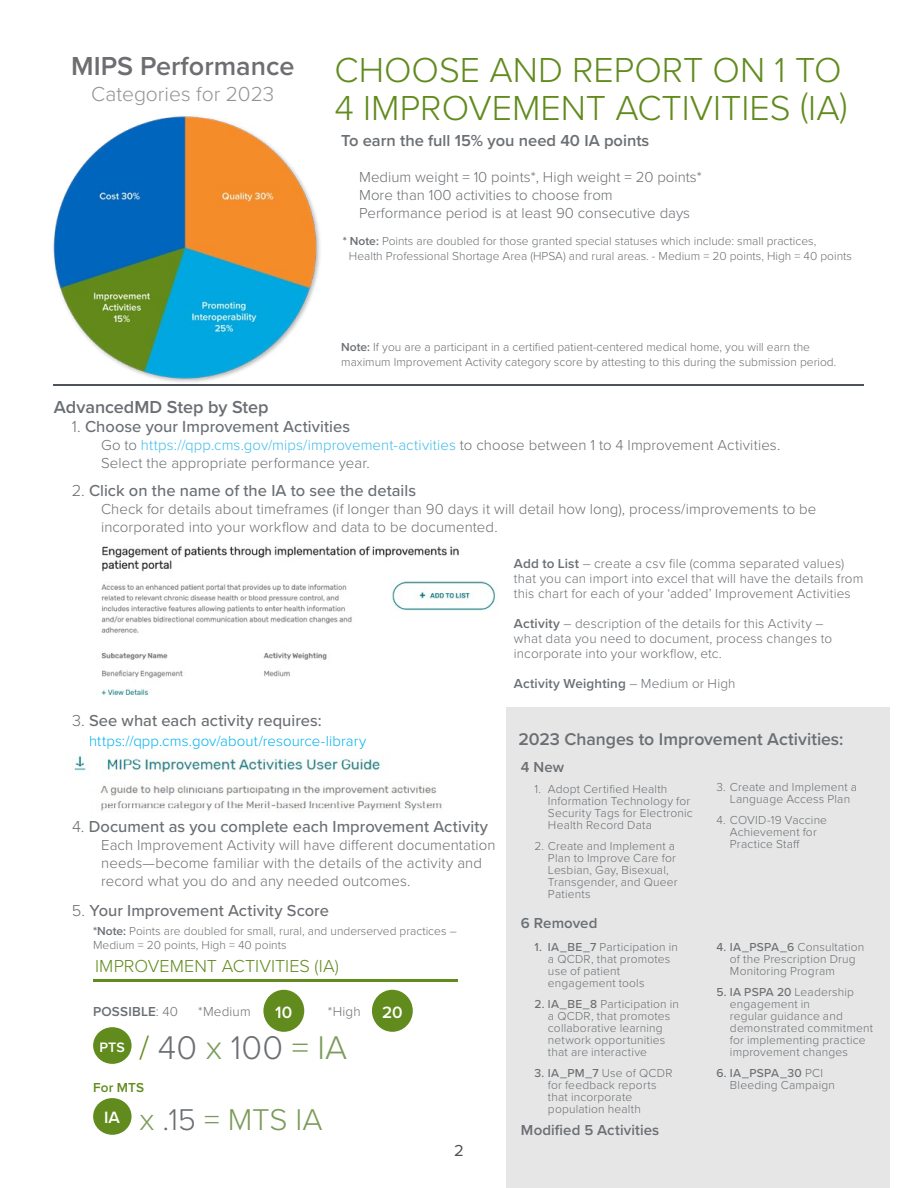
<style>
.page{position:relative;width:918px;height:1188px;background:#fff}
.page>*{position:absolute;margin:0;border:0;box-sizing:border-box;transform-origin:0 0}
.t1{font:300 36px/37.2px "Proxima Nova";color:#618b1d}
.t2{font:300 34.05px "Proxima Nova";letter-spacing:.005em;color:#6b6f73}
.t3{font:300 31.2px "Proxima Nova";letter-spacing:-.005em;color:#7b9b5a}
.t4{font:600 27px "Proxima Nova";color:#6e6d71}
.t5{font:300 21px "Proxima Nova";color:#949295}
.t6{font:300 18px "Proxima Nova";color:#618b1d}
.t7{font:600 18px "Proxima Nova";letter-spacing:-.005em;color:#6b6f73}
.t8{font:600 17.7px "Proxima Nova";color:#6b6f73}
.t9{font:600 16.95px "Proxima Nova";color:#fff}
.t10{font:500 16.5px "Proxima Nova";color:#6b6f73}
.t11{font:600 16.5px "Proxima Nova";color:#6b6f73}
.t12{font:16.5px "Proxima Nova";color:#4d5054}
.t13{font:300 15px/18px "Proxima Nova";letter-spacing:.005em;color:#6b6f73}
.t14{font:300 15px "Proxima Nova";letter-spacing:.005em;color:#00b3ef}
.t15{font:600 15px "Proxima Nova";letter-spacing:.005em;color:#6b6f73}
.t16{font:600 14.1px "Proxima Nova";color:#fff}
.t17{font:300 13.5px/15px "Proxima Nova";letter-spacing:.01em;color:#6b6f73}
.t18{font:600 13.5px "Proxima Nova";letter-spacing:.01em;color:#6b6f73}
.t19{font:600 13.5px "Proxima Nova";letter-spacing:.01em;color:#618b1d}
.t20{font:300 12px/12px "Proxima Nova";letter-spacing:.015em;color:#6b6f73}
.s1{font-weight:600}
.s2{font-weight:300}
.s3{color:#40bde9}
.s4{color:#618b1d}
.s5{color:#7b9b5a}
.s6{color:#6b6f73}
.s7{font-weight:500}
</style>
<div class="page">
<div style="left:507px;top:707px;width:383px;height:481px;background:#e6e6e6"></div>
<hr style="left:54px;top:384px;width:810px;height:2px;background:#4f545c">
<img style="left:101px;top:546px;width:395px;height:150px">
<img style="left:53px;top:116px;width:267px;height:267px">
<img style="left:74px;top:755px;width:368px;height:57px">
<div style="left:93px;top:1027px;width:39px;height:37px;background:#618b1d;border-radius:50%"></div>
<div style="left:93px;top:1098px;width:39px;height:37px;background:#618b1d;border-radius:50%"></div>
<div style="left:263px;top:990px;width:41px;height:42px;background:#618b1d;border-radius:50%"></div>
<div style="left:372px;top:990px;width:41px;height:42px;background:#618b1d;border-radius:50%"></div>
<hr style="left:93px;top:979px;width:365px;height:3px;background:#618b1d">
<h3 class="t4" style="left:71px;top:46px;width:225px">MIPS Performance</h3>
<h3 class="t5" style="left:91px;top:78px;width:185px">Categories for 2023</h3>
<h1 class="t1" style="left:334px;top:50px;width:515px">CHOOSE AND REPORT ON 1 TO<br>4 IMPROVEMENT ACTIVITIES (IA)</h1>
<h3 class="t11" style="left:341px;top:128px;width:310px">To earn the full 15% you need 40 IA points</h3>
<p class="t13" style="left:359px;top:167px;width:344px">Medium weight = 10 points*, High weight = 20 points*<br>More than 100 activities to choose from<br>Performance period is at least 90 consecutive days</p>
<p class="t20" style="left:349px;top:233px;width:505px;line-height:14.4px;text-indent:-6px"><span class="s1">* Note:</span> Points are doubled for those granted special statuses which include: small practices,<br>Health Professional Shortage Area (HPSA) and rural areas. - Medium = 20 points, High = 40 points</p>
<p class="t20" style="left:341px;top:340px;width:497px;line-height:14.4px"><span class="s1">Note:</span> If you are a participant in a certified patient-centered medical home, you will earn the maximum Improvement Activity category score by attesting to this during the submission period.</p>
<h3 class="t7" style="left:54px;top:393px;width:216px">AdvancedMD Step by Step</h3>
<h3 class="t10" style="left:72px;top:415px;width:280px"><span class="s2">1.</span> Choose your Improvement Activities</h3>
<p class="t13" style="left:101px;top:436px;width:681px">Go to <span class="s3">https://qpp.cms.gov/mips/improvement-activities</span> to choose between 1 to 4 Improvement Activities.<br>Select the appropriate performance year.</p>
<h3 class="t10" style="left:72px;top:478px;width:346px"><span class="s2">2.</span> Click on the name of the IA to see the details</h3>
<p class="t13" style="left:101px;top:499px;width:717px">Check for details about timeframes (if longer than 90 days it will detail how long), process/improvements to be incorporated into your workflow and data to be documented.</p>
<h3 class="t10" style="left:72px;top:708px;width:251px"><span class="s2">3.</span> See what each activity requires:</h3>
<p class="t14" style="left:89px;top:730px;width:279px">https://qpp.cms.gov/about/resource-library</p>
<h3 class="t10" style="left:72px;top:815px;width:418px"><span class="s2">4.</span> Document as you complete each Improvement Activity</h3>
<p class="t13" style="left:101px;top:836px;width:396px">Each Improvement Activity will have different documentation needs—become familiar with the details of the activity and record what you do and any needed outcomes.</p>
<h3 class="t10" style="left:72px;top:898px;width:259px"><span class="s2">5.</span> Your Improvement Activity Score</h3>
<p class="t20" style="left:93px;top:923px;width:365px;line-height:14.4px"><span class="s1">*Note:</span> Points are doubled for small, rural, and underserved practices –<br>Medium = 20 points, High = 40 points</p>
<h3 class="t6" style="left:95px;top:953px;width:245px">IMPROVEMENT ACTIVITIES (IA)</h3>
<p class="t17" style="left:198px;top:1003px;width:54px">*Medium</p>
<h3 class="t9" style="left:275px;top:999px;width:19px">10</h3>
<p class="t17" style="left:328px;top:1003px;width:34px">*High</p>
<h3 class="t9" style="left:382px;top:999px;width:22px">20</h3>
<p class="t18" style="left:93px;top:1001px;width:87px">POSSIBLE<span class="s2">: 40</span></p>
<h2 class="t2" style="left:140px;top:1023px;width:209px"><span class="s4">/</span> 40 <span class="s5">x</span> 100 <span class="s5">= IA</span></h2>
<p class="t19" style="left:93px;top:1077px;width:53px">For MTS</p>
<h3 class="t3" style="left:140px;top:1096px;width:185px">x <span class="s6">.15</span> = MTS IA</h3>
<p class="t16" style="left:99px;top:1036px;width:27px">PTS</p>
<h3 class="t9" style="left:104px;top:1105px;width:17px">IA</h3>
<h3 class="t12" style="left:454px;top:1139px;width:11px">2</h3>
<p class="t17" style="left:514px;top:555px;width:351px"><span class="s1">Add to List</span> – create a csv file (comma separated values) that you can import into excel that will have the details from this chart for each of your ‘added’ Improvement Activities</p>
<p class="t17" style="left:514px;top:615px;width:320px"><span class="s1">Activity</span> – description of the details for this Activity – what data you need to document, process changes to incorporate into your workflow, etc.</p>
<p class="t18" style="left:514px;top:673px;width:223px">Activity Weighting <span class="s2">– Medium or High</span></p>
<h3 class="t8" style="left:519px;top:726px;width:326px">2023 Changes to Improvement Activities:</h3>
<p class="t15" style="left:521px;top:756px;width:45px">4 New</p>
<p class="t20" style="left:548px;top:783px;width:146px;text-indent:-14px">1. Adopt Certified Health<br>Information Technology for<br>Security Tags for Electronic<br>Health Record Data</p>
<p class="t20" style="left:548px;top:840px;width:131px;text-indent:-14px">2. Create and Implement a<br>Plan to Improve Care for<br>Lesbian, Gay, Bisexual,<br>Transgender, and Queer<br>Patients</p>
<p class="t15" style="left:521px;top:912px;width:78px">6 Removed</p>
<p class="t20" style="left:548px;top:940px;width:132px;text-indent:-14px"><span class="s7">1. IA_BE_7</span> Participation in a QCDR, that promotes use of patient engagement tools</p>
<p class="t20" style="left:548px;top:997px;width:133px;text-indent:-14px"><span class="s7">2. lA_BE_8</span> Participation in a QCDR, that promotes collaborative learning network opportunities that are interactive</p>
<p class="t20" style="left:548px;top:1066px;width:126px;text-indent:-14px"><span class="s7">3. IA_PM_7</span> Use of QCDR for feedback reports that incorporate population health</p>
<p class="t15" style="left:521px;top:1119px;width:140px">Modified 5 Activities</p>
<p class="t20" style="left:716px;top:780px;width:142px;text-align:center">3. Create and Implement a<br>Language Access Plan</p>
<p class="t20" style="left:730px;top:813px;width:99px;text-indent:-14px">4. COVID-19 Vaccine<br>Achievement for<br>Practice Staff</p>
<p class="t20" style="left:730px;top:940px;width:136px;text-indent:-13px"><span class="s7">4. IA_PSPA_6</span> Consultation of the Prescription Drug<br>Monitoring Program</p>
<p class="t20" style="left:730px;top:985px;width:145px;text-indent:-14px"><span class="s7">5. IA PSPA 20</span> Leadership engagement in<br>regular guidance and demonstrated commitment for implementing practice improvement changes</p>
<p class="t20" style="left:730px;top:1066px;width:106px;text-indent:-14px"><span class="s7">6. IA_PSPA_30</span> PCI<br>Bleeding Campaign</p>
</div>
